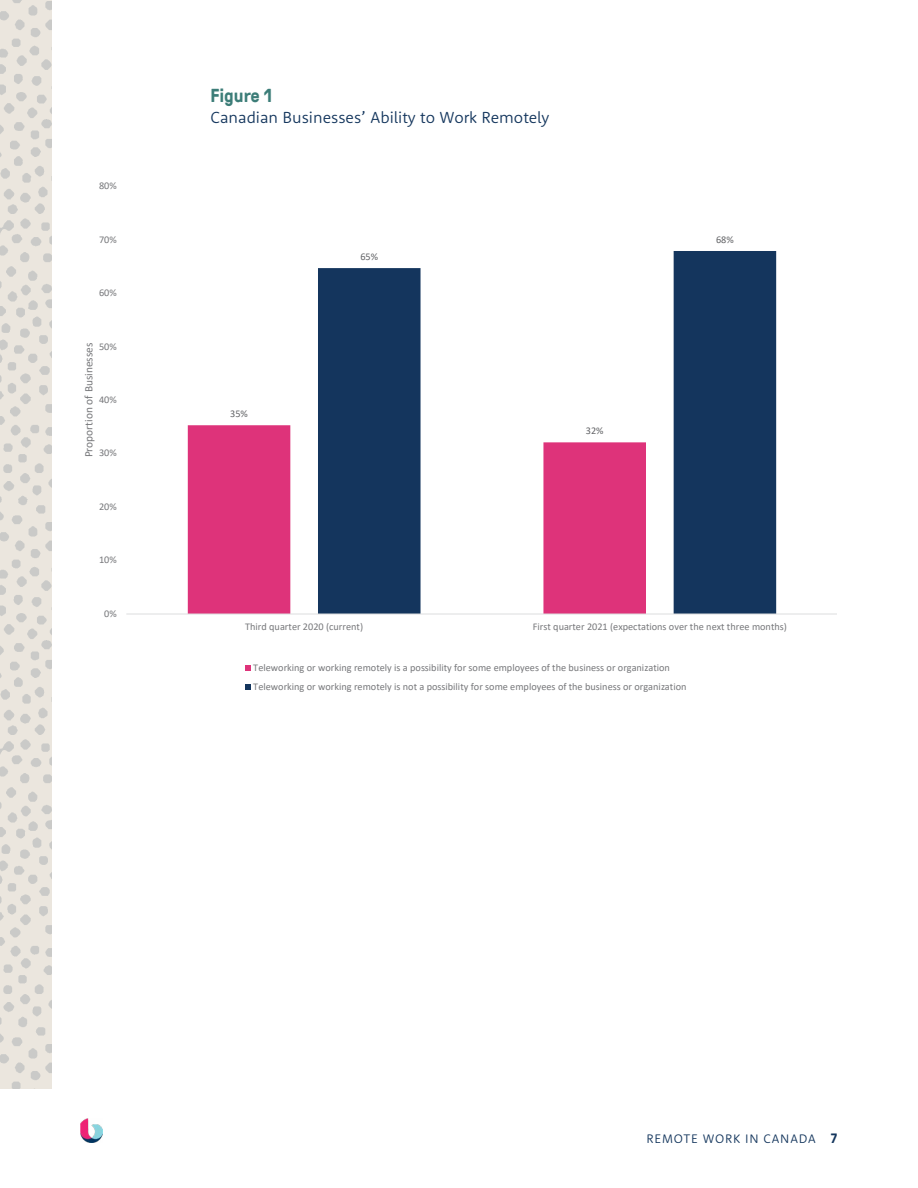
<style>
.page{position:relative;width:918px;height:1188px;background:#fff}
.page>*{position:absolute;margin:0;border:0;box-sizing:border-box;transform-origin:0 0}
.t1{font:700 18.75px "GT Pressura";color:#3c7d78}
.t2{font:300 16.5px "Rooney Sans";color:#14365d}
.t3{font:300 12.75px "Rooney Sans";letter-spacing:.065em;color:#14365d}
.t4{font:11.4px "Calibri";color:#77787b}
.t5{font:10.2px/19.2px "Calibri";color:#77787b}
.t6{font:10.2px "Calibri";color:#636467}
.s1{font-family:"GT Pressura";font-weight:700;font-size:13.5px}
</style>
<div class="page">
<img style="left:81px;top:1119px;width:22px;height:23px">
<svg style="left:188px;top:425px;width:130px;height:189px;fill:#de337a"></svg>
<svg style="left:318px;top:251px;width:458px;height:363px"></svg>
<hr style="left:126px;top:614px;width:711px;height:1px;background:#dcddde">
<svg style="left:245px;top:665px;width:6px;height:6px"></svg>
<svg style="left:245px;top:685px;width:6px;height:5px"></svg>
<svg style="left:0;top:0;width:51px;height:1089px;background:#e3dfd9"></svg>
<p class="t5" style="left:99px;top:176px;width:19px">80%</p>
<p class="t5" style="left:99px;top:229px;width:19px">70%</p>
<p class="t5" style="left:99px;top:283px;width:19px">60%</p>
<p class="t5" style="left:99px;top:336px;width:19px">50%</p>
<p class="t4" style="left:81px;top:457px;width:116px;rotate:-90deg">Proportion of Businesses</p>
<p class="t5" style="left:99px;top:390px;width:19px">40%</p>
<p class="t5" style="left:99px;top:443px;width:19px">30%</p>
<p class="t5" style="left:99px;top:497px;width:19px">20%</p>
<p class="t5" style="left:99px;top:550px;width:19px">10%</p>
<p class="t5" style="left:104px;top:604px;width:14px">0%</p>
<h1 class="t1" style="left:210px;top:82px;width:63px">Figure 1</h1>
<h2 class="t2" style="left:210px;top:106px;width:341px">Canadian Businesses’ Ability to Work Remotely</h2>
<p class="t6" style="left:360px;top:250px;width:19px">65%</p>
<p class="t6" style="left:230px;top:407px;width:19px">35%</p>
<p class="t6" style="left:586px;top:424px;width:19px">32%</p>
<p class="t6" style="left:716px;top:233px;width:19px">68%</p>
<p class="t5" style="left:245px;top:617px;width:119px">Third quarter 2020 (current)</p>
<p class="t5" style="left:533px;top:617px;width:256px">First quarter 2021 (expectations over the next three months)</p>
<p class="t5" style="left:253px;top:658px;width:435px">Teleworking or working remotely is a possibility for some employees of the business or organization<br>Teleworking or working remotely is not a possibility for some employees of the business or organization</p>
<p class="t3" style="left:647px;top:1130px;width:192px">REMOTE WORK IN CANADA <span class="s1">7</span></p>
</div>
